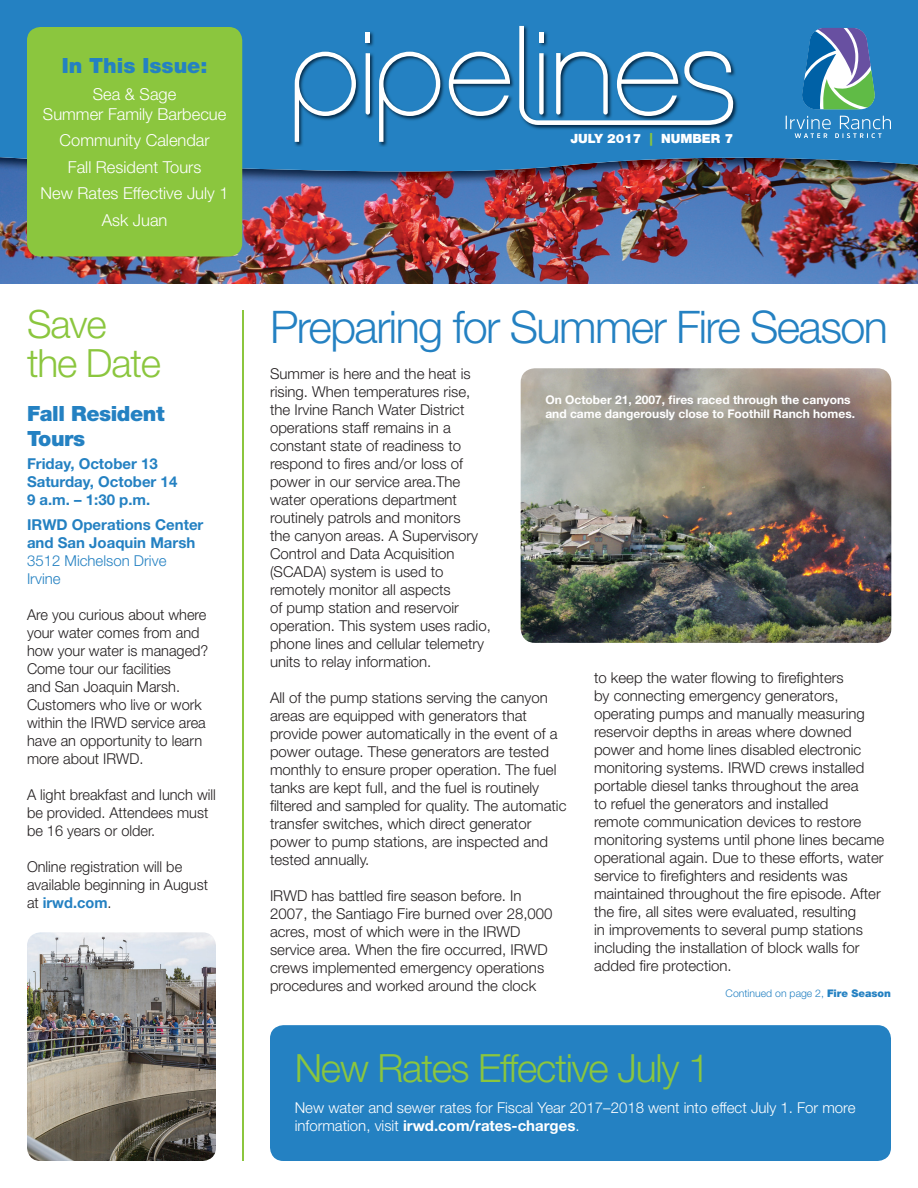
<style>
.page{position:relative;width:918px;height:1188px;background:#fff}
.page>*{position:absolute;margin:0;border:0;box-sizing:border-box;transform-origin:0 0}
.t1{font:300 45px "Helvetica Neue LT Std";letter-spacing:-.035em;color:#2481c2}
.t2{font:300 39px/39px "Helvetica Neue LT Std";letter-spacing:-.03em;color:#8bc63e}
.t3{font:900 21px/25.2px "Helvetica Neue LT Std";letter-spacing:-.02em;color:#2481c2}
.t4{font:900 21px "Helvetica Neue LT Std";color:#2481c2}
.t5{font:300 16.5px/26.5px "Helvetica Neue LT Std";color:#fff;text-align:center}
.t6{font:300 15px/18px "Helvetica Neue LT Std";color:#231f20}
.t7{font:300 15px/18px "Helvetica Neue LT Std";color:#fff}
.t8{font:700 15px/18px "Helvetica Neue LT Std";color:#2481c2}
.t9{font:300 15px/18px "Helvetica Neue LT Std";color:#2481c2}
.t10{font:900 12.75px "Helvetica Neue LT Std";color:#fff}
.t11{font:700 12px/14.4px "Helvetica Neue LT Std";color:#fff}
.t12{font:300 10.5px "Helvetica Neue LT Std";color:#2481c2}
.s1{font-weight:700;color:#2481c2}
.s2{color:#8bc63e}
.s3{font-weight:900}
.s4{font-weight:700}
</style>
<div class="page">
<img style="left:0;top:183px;width:918px;height:101px">
<hr style="left:242px;top:310px;width:2px;height:851px;background:#8bc63e">
<svg style="left:0;top:0;width:918px;height:183px;background:#2e77af"></svg>
<img style="left:294px;top:25px;width:444px;height:122px">
<svg style="left:295px;top:52px;width:61px;height:90px"></svg>
<hr style="left:366px;top:32px;width:4px;height:11px;background:#fff">
<svg style="left:379px;top:52px;width:61px;height:90px"></svg>
<svg style="left:449px;top:52px;width:61px;height:64px"></svg>
<svg style="left:366px;top:53px;width:4px;height:62px"></svg>
<svg style="left:519px;top:26px;width:214px;height:99px"></svg>
<svg style="left:786px;top:116px;width:105px;height:22px;background:#4895cb"></svg>
<svg style="left:801px;top:28px;width:74px;height:81px"></svg>
<div style="left:27px;top:27px;width:215px;height:229px;background:#8bc63e;border-radius:14px"></div>
<img style="left:521px;top:368px;width:370px;height:275px">
<img style="left:27px;top:932px;width:189px;height:229px">
<div style="left:270px;top:1025px;width:621px;height:136px;background:#2481c2;border-radius:14px"></div>
<h3 class="t4" style="left:62px;top:53px;width:147px">In This Issue:</h3>
<p class="t5" style="left:43px;top:84px;width:185px;line-height:19.8px">Sea &amp; Sage<br>Summer Family Barbecue</p>
<p class="t5" style="left:41px;top:127px;width:189px">Community Calendar<br>Fall Resident Tours<br>New Rates Effective July 1<br>Ask Juan</p>
<h2 class="t2" style="left:27px;top:304px;width:136px">Save the Date</h2>
<h3 class="t3" style="left:27px;top:400px;width:139px">Fall Resident<br>Tours</h3>
<p class="t8" style="left:27px;top:454px;width:152px">Friday, October 13<br>Saturday, October 14<br>9 a.m. – 1:30 p.m.</p>
<p class="t8" style="left:27px;top:515px;width:178px">IRWD Operations Center and San Joaquin Marsh</p>
<p class="t9" style="left:27px;top:551px;width:141px">3512 Michelson Drive<br>Irvine</p>
<p class="t6" style="left:27px;top:605px;width:183px">Are you curious about where your water comes from and how your water is managed?<br>Come tour our facilities<br>and San Joaquin Marsh.<br>Customers who live or work within the IRWD service area have an opportunity to learn more about IRWD.</p>
<p class="t6" style="left:27px;top:785px;width:190px">A light breakfast and lunch will be provided. Attendees must be 16 years or older.</p>
<p class="t6" style="left:27px;top:857px;width:183px">Online registration will be available beginning in August at <span class="s1">irwd.com</span>.</p>
<p class="t10" style="left:570px;top:130px;width:164px">JULY 2017 <span class="s2">|</span> NUMBER 7</p>
<h1 class="t1" style="left:270px;top:299px;width:620px">Preparing for Summer Fire Season</h1>
<p class="t6" style="left:270px;top:364px;width:222px">Summer is here and the heat is rising. When temperatures rise, the Irvine Ranch Water District operations staff remains in a constant state of readiness to respond to fires and/or loss of power in our service area.The water operations department routinely patrols and monitors<br>the canyon areas. A Supervisory<br>Control and Data Acquisition (SCADA) system is used to remotely monitor all aspects<br>of pump station and reservoir operation. This system uses radio, phone lines and cellular telemetry units to relay information.</p>
<p class="t6" style="left:270px;top:688px;width:298px">All of the pump stations serving the canyon areas are equipped with generators that provide power automatically in the event of a power outage. These generators are tested monthly to ensure proper operation. The fuel tanks are kept full, and the fuel is routinely filtered and sampled for quality. The automatic transfer switches, which direct generator power to pump stations, are inspected and tested annually.</p>
<p class="t6" style="left:270px;top:886px;width:284px">IRWD has battled fire season before. In 2007, the Santiago Fire burned over 28,000 acres, most of which were in the IRWD service area. When the fire occurred, IRWD crews implemented emergency operations procedures and worked around the clock</p>
<p class="t11" style="left:545px;top:392px;width:311px">On October 21, 2007, fires raced through the canyons and came dangerously close to Foothill Ranch homes.</p>
<p class="t6" style="left:594px;top:669px;width:292px">to keep the water flowing to firefighters<br>by connecting emergency generators, operating pumps and manually measuring reservoir depths in areas where downed power and home lines disabled electronic monitoring systems. IRWD crews installed portable diesel tanks throughout the area<br>to refuel the generators and installed<br>remote communication devices to restore monitoring systems until phone lines became operational again. Due to these efforts, water service to firefighters and residents was maintained throughout the fire episode. After the fire, all sites were evaluated, resulting<br>in improvements to several pump stations including the installation of block walls for added fire protection.</p>
<p class="t12" style="left:726px;top:986px;width:167px">Continued on page 2, <span class="s3">Fire Season</span></p>
<h2 class="t2" style="left:295px;top:1048px;width:417px">New Rates Effective July 1</h2>
<p class="t7" style="left:295px;top:1099px;width:562px">New water and sewer rates for Fiscal Year 2017–2018 went into effect July 1. For more information, visit <span class="s4">irwd.com/rates-charges</span>.</p>
</div>
